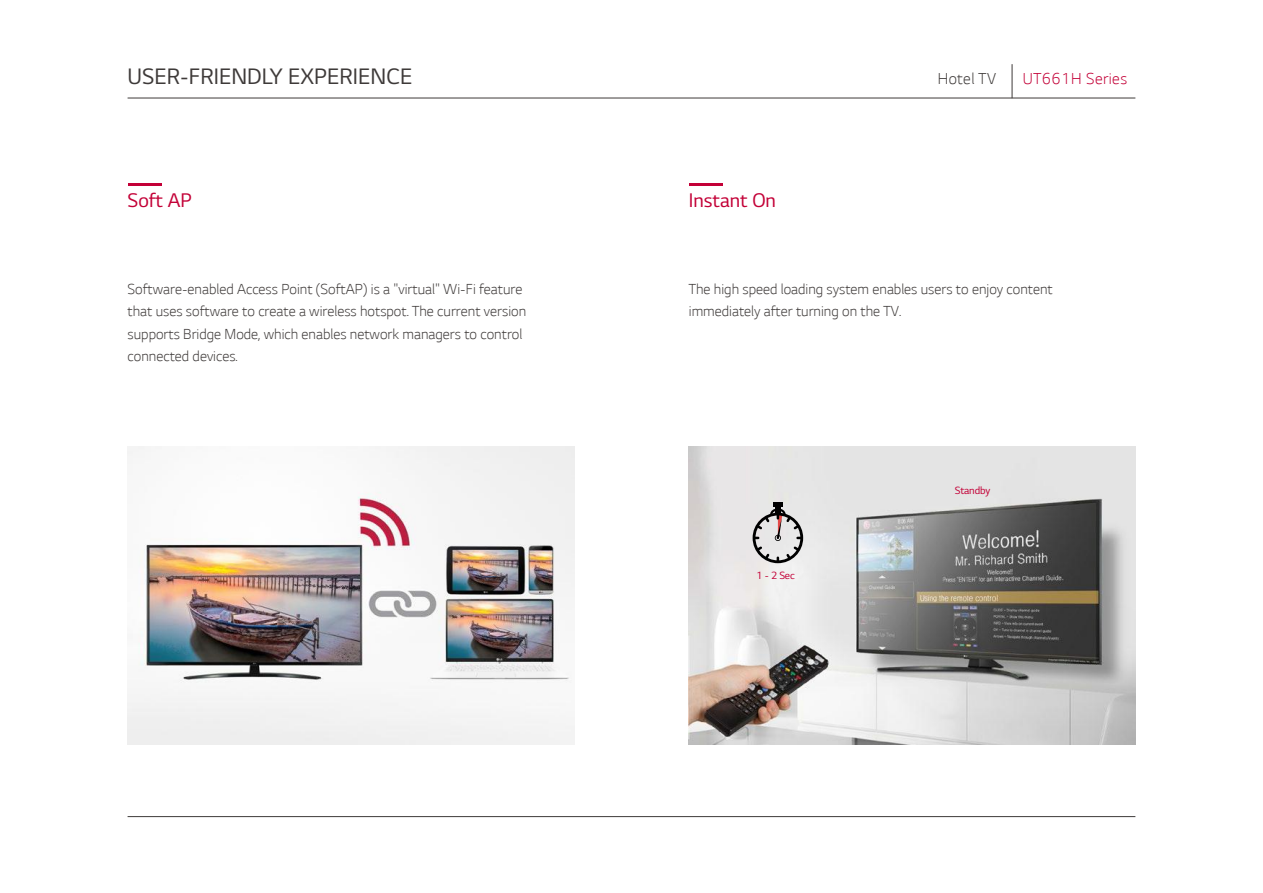
<style>
.page{position:relative;width:1263px;height:893px;background:#fff}
.page>*{position:absolute;margin:0;border:0;box-sizing:border-box;transform-origin:0 0}
.t1{font:25.5px "LG Smart";color:#3e3a39}
.t2{font:22.5px "LG Smart";color:#c30037}
.t3{font:300 18px "LG Smart";letter-spacing:.025em;color:#c30037}
.t4{font:300 18px "LG Smart";letter-spacing:.025em;color:#3e3a39}
.t5{font:300 16.5px/22.5px "LG Smart";color:#3e3a39}
.t6{font:12px "LG Smart";letter-spacing:-.01em;color:#c30037}
</style>
<div class="page">
<hr style="left:128px;top:98px;width:1007px;height:1px;background:#3e3a39">
<hr style="left:128px;top:816px;width:1007px;height:1px;background:#3e3a39">
<hr style="left:1012px;top:64px;width:1px;height:34px;background:#3e3a39">
<hr style="left:128px;top:183px;width:33px;height:2px;background:#c30037">
<img style="left:128px;top:446px;width:446px;height:298px">
<img style="left:689px;top:446px;width:446px;height:298px">
<hr style="left:689px;top:183px;width:34px;height:2px;background:#c30037">
<div style="left:773px;top:502px;width:10px;height:5px;background:#000"></div>
<svg style="left:753px;top:507px;width:50px;height:56px;background:#b4b2b2"></svg>
<h1 class="t1" style="left:128px;top:63px;width:286px">USER-FRIENDLY EXPERIENCE</h1>
<p class="t4" style="left:938px;top:69px;width:60px">Hotel TV</p>
<p class="t3" style="left:1023px;top:69px;width:106px">UT661H Series</p>
<h2 class="t2" style="left:128px;top:188px;width:66px">Soft AP</h2>
<p class="t5" style="left:128px;top:278px;width:400px">Software-enabled Access Point (SoftAP) is a "virtual" Wi-Fi feature that uses software to create a wireless hotspot. The current version supports Bridge Mode, which enables network managers to control connected devices.</p>
<h2 class="t2" style="left:689px;top:188px;width:89px">Instant On</h2>
<p class="t5" style="left:689px;top:278px;width:365px">The high speed loading system enables users to enjoy content immediately after turning on the TV.</p>
<p class="t6" style="left:756px;top:569px;width:40px">1 - 2 Sec</p>
<p class="t6" style="left:955px;top:484px;width:37px">Standby</p>
</div>
